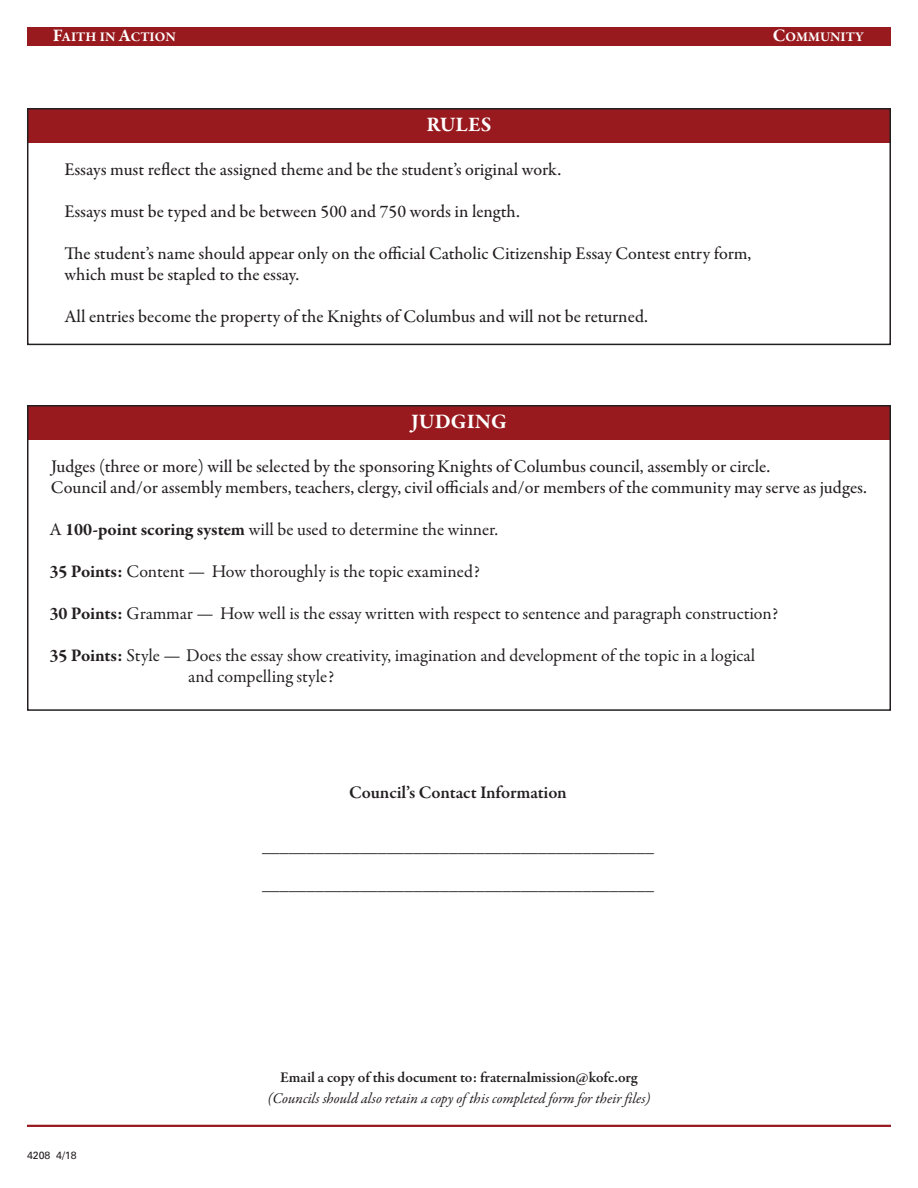
<style>
.page{position:relative;width:918px;height:1188px;background:#fff}
.page>*{position:absolute;margin:0;border:0;box-sizing:border-box;transform-origin:0 0}
.t1{font:700 21px "Garamond Premr Pro";color:#fff}
.t2{font:500 18px/21px "Garamond Premr Pro";color:#231f20}
.t3{font:18px/21px "Garamond Premr Pro";color:#231f20}
.t4{font:600 18px/38.1px "Garamond Premr Pro";letter-spacing:-.005em;color:#231f20}
.t5{font:italic 15px "Garamond Premr Pro";letter-spacing:-.005em;color:#231f20}
.t6{font:600 15px "Garamond Premr Pro";letter-spacing:-.005em;color:#231f20}
.t7{font:700 13.5px "Garamond Premr Pro";color:#fff}
.t8{font:10.5px "Univers";color:#231f20}
.s1{font-size:18px}
.s2{font-weight:700}
</style>
<div class="page">
<hr style="left:27px;top:1125px;width:864px;height:2px;background:#981a1e">
<div style="left:27px;top:27px;width:864px;height:19px;background:#981a1e"></div>
<div style="left:28px;top:109px;width:862px;height:34px;background:#981a1e"></div>
<div style="left:27px;top:108px;width:864px;height:237px;border:2px solid #231f20"></div>
<div style="left:28px;top:406px;width:862px;height:34px;background:#981a1e"></div>
<div style="left:27px;top:405px;width:864px;height:306px;border:2px solid #231f20"></div>
<p class="t7" style="left:53px;top:32px;width:125px"><span class="s1">F</span>AITH IN <span class="s1">A</span>CTION</p>
<p class="t7" style="left:773px;top:32px;width:93px"><span class="s1">C</span>OMMUNITY</p>
<p class="t1" style="left:426px;top:116px;width:67px">RULES</p>
<p class="t2" style="left:64px;top:160px;width:498px">Essays must reflect the assigned theme and be the student’s original work.</p>
<p class="t2" style="left:64px;top:202px;width:457px">Essays must be typed and be between 500 and 750 words in length.</p>
<p class="t2" style="left:64px;top:244px;width:688px">The student’s name should appear only on the official Catholic Citizenship Essay Contest entry form, which must be stapled to the essay.</p>
<p class="t2" style="left:64px;top:307px;width:585px">All entries become the property of the Knights of Columbus and will not be returned.</p>
<p class="t1" style="left:411px;top:413px;width:97px">JUDGING</p>
<p class="t2" style="left:51px;top:457px;width:818px">Judges (three or more) will be selected by the sponsoring Knights of Columbus council, assembly or circle.<br>Council and/or assembly members, teachers, clergy, civil officials and/or members of the community may serve as judges.</p>
<p class="t3" style="left:49px;top:520px;width:450px">A <span class="s2">100-point scoring system</span> will be used to determine the winner.</p>
<p class="t3" style="left:49px;top:562px;width:432px"><span class="s2">35 Points:</span> Content — How thoroughly is the topic examined?</p>
<p class="t3" style="left:49px;top:604px;width:730px"><span class="s2">30 Points:</span> Grammar — How well is the essay written with respect to sentence and paragraph construction?</p>
<p class="t3" style="left:188px;top:646px;width:569px;text-indent:-139px"><span class="s2">35 Points:</span> Style — Does the essay show creativity, imagination and development of the topic in a logical and compelling style?</p>
<p class="t4" style="left:349px;top:774px;width:219px">Council’s Contact Information</p>
<p class="t4" style="left:262px;top:828px;width:394px">____________________________________________ ____________________________________________</p>
<p class="t8" style="left:27px;top:1152px;width:51px">4208 4/18</p>
<p class="t6" style="left:280px;top:1072px;width:359px">Email a copy of this document to: fraternalmission@kofc.org</p>
<p class="t5" style="left:268px;top:1093px;width:384px">(Councils should also retain a copy of this completed form for their files)</p>
</div>
